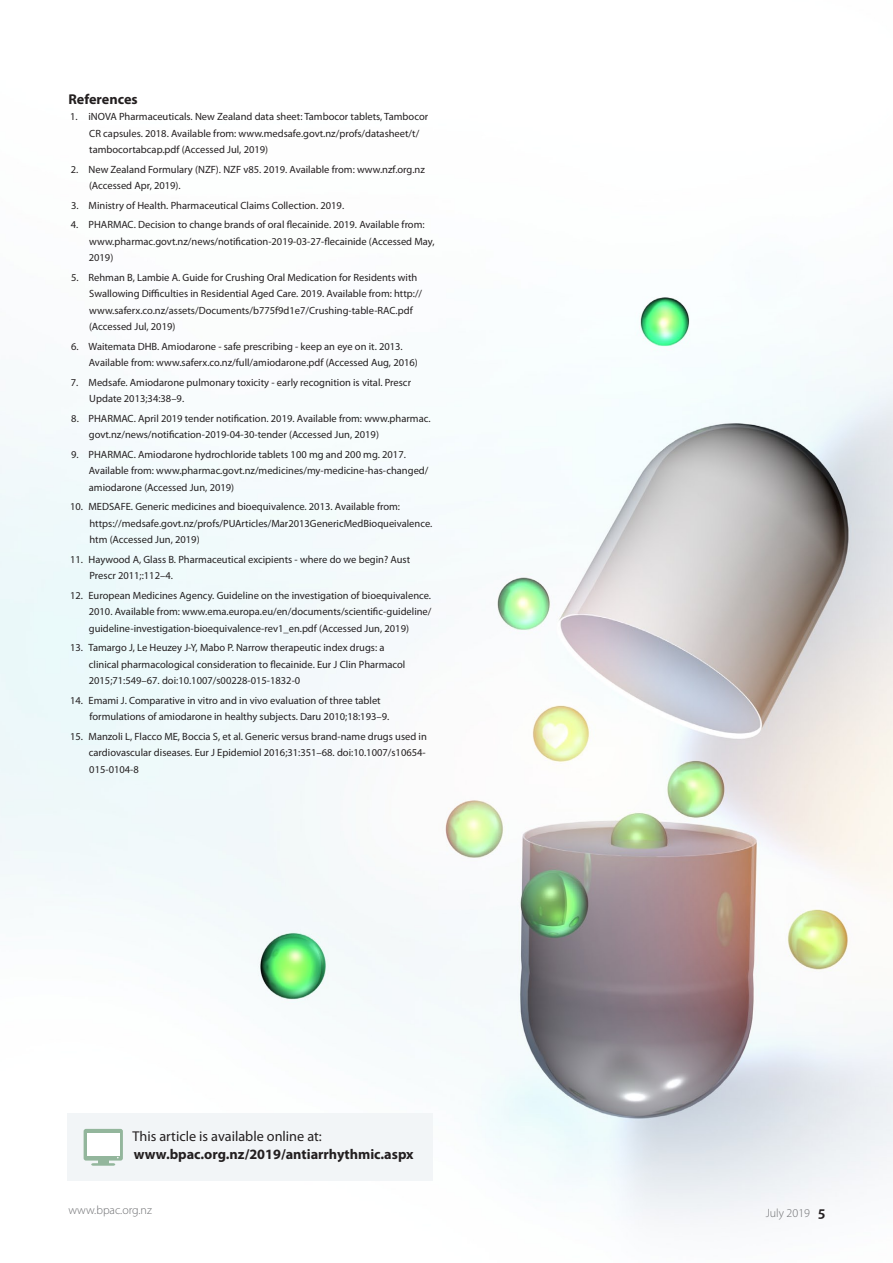
<style>
.page{position:relative;width:893px;height:1263px;background:#fff}
.page>*{position:absolute;margin:0;border:0;box-sizing:border-box;transform-origin:0 0}
.Body{font:700 14.25px "Myriad Pro";color:#231f20}
.Body_Line_Space{font:14.25px "Myriad Pro";color:#231f20}
.C_head{font:700 14.25px "Myriad Pro";color:#231f20}
.t1{font:300 12px "Myriad Pro";color:#6c6d70}
.Indented_Ref{font:10.5px/16.5px "Myriad Pro";color:#231f20}
.s1{font-weight:600;font-size:15.75px;color:#231f20}
</style>
<div class="page">
<img style="left:0;top:297px;width:893px;height:923px">
<div style="left:68px;top:1113px;width:365px;height:67px;background:#f2f5f7"></div>
<svg style="left:84px;top:1129px;width:39px;height:31px"></svg>
<div style="left:87px;top:1132px;width:32px;height:23px;background:#fff"></div>
<svg style="left:91px;top:1157px;width:28px;height:9px"></svg>
<p class="C_head" style="left:68px;top:89px;width:71px">References</p>
<p class="Indented_Ref" style="left:89px;top:108px;width:340px;text-indent:-19px">1. iNOVA Pharmaceuticals. New Zealand data sheet: Tambocor tablets, Tambocor<br>CR capsules. 2018. Available from: www.medsafe.govt.nz/profs/datasheet/t/ tambocortabcap.pdf (Accessed Jul, 2019)</p>
<p class="Indented_Ref" style="left:89px;top:161px;width:337px;text-indent:-18px">2. New Zealand Formulary (NZF). NZF v85. 2019. Available from: www.nzf.org.nz (Accessed Apr, 2019).</p>
<p class="Indented_Ref" style="left:71px;top:197px;width:275px">3. Ministry of Health. Pharmaceutical Claims Collection. 2019.</p>
<p class="Indented_Ref" style="left:89px;top:216px;width:347px;text-indent:-18px">4. PHARMAC. Decision to change brands of oral flecainide. 2019. Available from: www.pharmac.govt.nz/news/notification-2019-03-27-flecainide (Accessed May,<br>2019)</p>
<p class="Indented_Ref" style="left:89px;top:269px;width:335px;text-indent:-18px">5. Rehman B, Lambie A. Guide for Crushing Oral Medication for Residents with Swallowing Difficulties in Residential Aged Care. 2019. Available from: http:// www.saferx.co.nz/assets/Documents/b775f9d1e7/Crushing-table-RAC.pdf (Accessed Jul, 2019)</p>
<p class="Indented_Ref" style="left:89px;top:338px;width:331px;text-indent:-18px">6. Waitemata DHB. Amiodarone - safe prescribing - keep an eye on it. 2013.<br>Available from: www.saferx.co.nz/full/amiodarone.pdf (Accessed Aug, 2016)</p>
<p class="Indented_Ref" style="left:89px;top:374px;width:323px;text-indent:-19px">7. Medsafe. Amiodarone pulmonary toxicity - early recognition is vital. Prescr<br>Update 2013;34:38–9.</p>
<p class="Indented_Ref" style="left:89px;top:410px;width:343px;text-indent:-18px">8. PHARMAC. April 2019 tender notification. 2019. Available from: www.pharmac. govt.nz/news/notification-2019-04-30-tender (Accessed Jun, 2019)</p>
<p class="Indented_Ref" style="left:89px;top:446px;width:341px;text-indent:-18px">9. PHARMAC. Amiodarone hydrochloride tablets 100 mg and 200 mg. 2017.<br>Available from: www.pharmac.govt.nz/medicines/my-medicine-has-changed/ amiodarone (Accessed Jun, 2019)</p>
<p class="Indented_Ref" style="left:90px;top:498px;width:344px;text-indent:-19px">10. MEDSAFE. Generic medicines and bioequivalence. 2013. Available from: https://medsafe.govt.nz/profs/PUArticles/Mar2013GenericMedBioqueivalence. htm (Accessed Jun, 2019)</p>
<p class="Indented_Ref" style="left:89px;top:551px;width:322px;text-indent:-19px">11. Haywood A, Glass B. Pharmaceutical excipients - where do we begin? Aust<br>Prescr 2011;:112–4.</p>
<p class="Indented_Ref" style="left:89px;top:587px;width:344px;text-align:justify;text-indent:-19px">12. European Medicines Agency. Guideline on the investigation of bioequivalence.<br>2010. Available from: www.ema.europa.eu/en/documents/scientific-guideline/ guideline-investigation-bioequivalence-rev1_en.pdf (Accessed Jun, 2019)</p>
<p class="Indented_Ref" style="left:89px;top:639px;width:318px;text-indent:-19px">13. Tamargo J, Le Heuzey J-Y, Mabo P. Narrow therapeutic index drugs: a clinical pharmacological consideration to flecainide. Eur J Clin Pharmacol<br>2015;71:549–67. doi:10.1007/s00228-015-1832-0</p>
<p class="Indented_Ref" style="left:90px;top:692px;width:301px;text-indent:-19px">14. Emami J. Comparative in vitro and in vivo evaluation of three tablet formulations of amiodarone in healthy subjects. Daru 2010;18:193–9.</p>
<p class="Indented_Ref" style="left:89px;top:728px;width:339px;text-align:justify;text-indent:-19px">15. Manzoli L, Flacco ME, Boccia S, et al. Generic versus brand-name drugs used in cardiovascular diseases. Eur J Epidemiol 2016;31:351–68. doi:10.1007/s10654- 015-0104-8</p>
<p class="Body_Line_Space" style="left:133px;top:1128px;width:191px">This article is available online at:</p>
<p class="Body" style="left:134px;top:1145px;width:281px">www.bpac.org.nz/2019/antiarrhythmic.aspx</p>
<p class="t1" style="left:69px;top:1202px;width:85px">www.bpac.org.nz</p>
<p class="t1" style="left:766px;top:1206px;width:61px">July 2019 <span class="s1">5</span></p>
</div>
